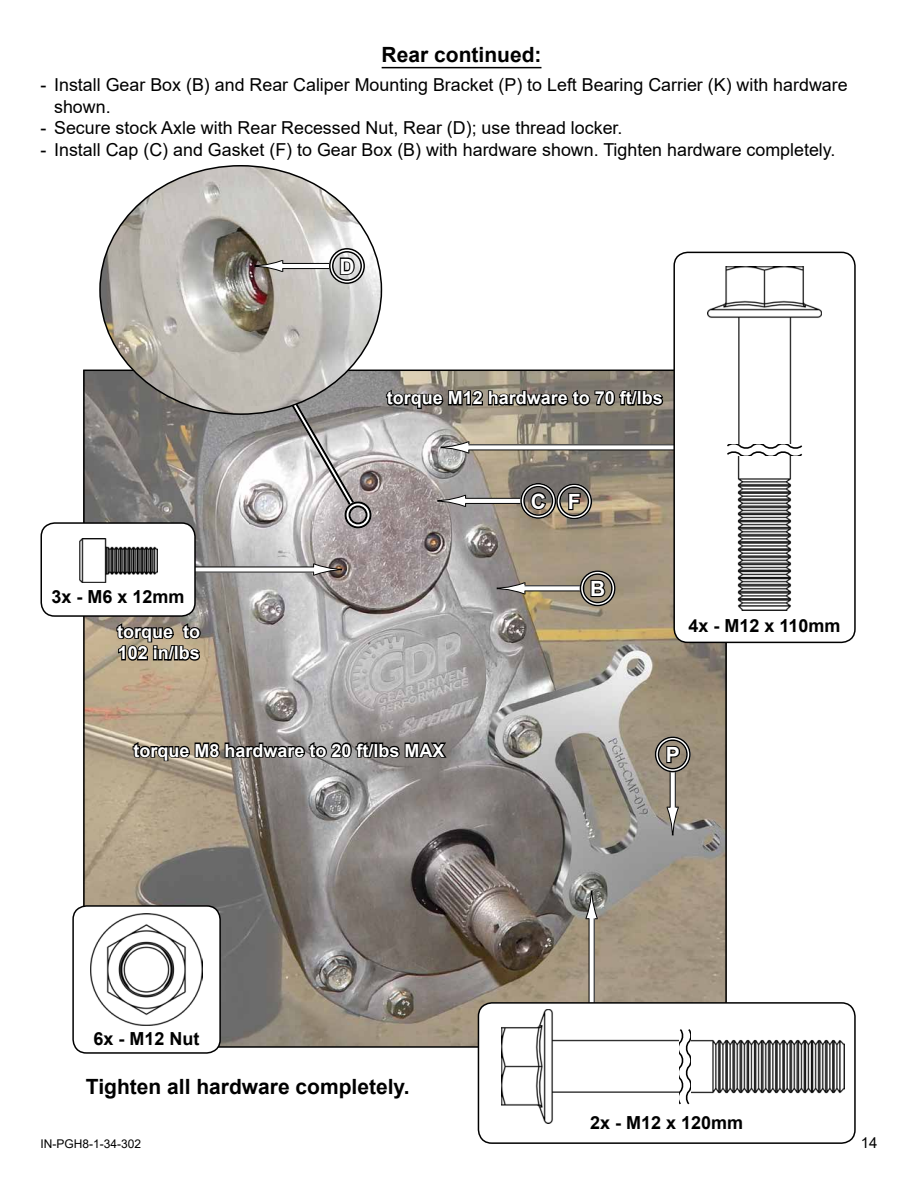
<style>
.page{position:relative;width:918px;height:1188px;background:#fff}
.page>*{position:absolute;margin:0;border:0;box-sizing:border-box;transform-origin:0 0}
.t1{font:700 21px "Arial";color:#000}
.t2{font:700 21px "Arial";color:#fff}
.t3{font:700 18px/21.6px "Arial";color:#fff}
.t4{font:700 18px "Arial";color:#000}
.t5{font:17.85px/21.5px "Arial";color:#000}
.t6{font:15px "Arial";color:#000}
.t7{font:12px "Arial";color:#000}
</style>
<div class="page">
<img style="left:86px;top:373px;width:638px;height:672px">
<hr style="left:382px;top:67px;width:159px;height:1px;background:#000">
<div style="left:465px;top:498px;width:59px;height:5px;background:#fff"></div>
<div style="left:465px;top:498px;width:60px;height:6px;border:1px solid #000"></div>
<svg style="left:437px;top:494px;width:29px;height:13px"></svg>
<div style="left:520px;top:483px;width:36px;height:36px;border:4px solid #fff;border-radius:50%"></div>
<div style="left:520px;top:483px;width:36px;height:36px;border:1px solid #000;border-radius:50%"></div>
<div style="left:523px;top:486px;width:30px;height:30px;border:1px solid #000;border-radius:50%"></div>
<svg style="left:529px;top:491px;width:19px;height:20px"></svg>
<div style="left:670px;top:769px;width:5px;height:39px;background:#fff"></div>
<div style="left:670px;top:769px;width:6px;height:39px;border:1px solid #000"></div>
<svg style="left:666px;top:806px;width:13px;height:30px"></svg>
<div style="left:655px;top:736px;width:36px;height:36px;border:4px solid #fff;border-radius:50%"></div>
<div style="left:655px;top:736px;width:36px;height:36px;border:1px solid #000;border-radius:50%"></div>
<div style="left:658px;top:739px;width:30px;height:30px;border:1px solid #000;border-radius:50%"></div>
<svg style="left:665px;top:744px;width:17px;height:20px"></svg>
<div style="left:132px;top:567px;width:182px;height:5px;background:#fff"></div>
<svg style="left:313px;top:563px;width:29px;height:13px"></svg>
<div style="left:468px;top:445px;width:322px;height:5px;background:#fff"></div>
<svg style="left:440px;top:441px;width:30px;height:13px"></svg>
<div style="left:525px;top:586px;width:59px;height:5px;background:#fff"></div>
<svg style="left:496px;top:582px;width:30px;height:13px"></svg>
<div style="left:580px;top:570px;width:36px;height:36px;border:4px solid #fff;border-radius:50%"></div>
<div style="left:580px;top:570px;width:36px;height:36px;border:1px solid #000;border-radius:50%"></div>
<div style="left:583px;top:573px;width:30px;height:30px;border:1px solid #000;border-radius:50%"></div>
<svg style="left:589px;top:578px;width:18px;height:20px"></svg>
<svg style="left:183px;top:414px;width:179px;height:101px;background:#b4afac"></svg>
<svg style="left:187px;top:414px;width:168px;height:97px"></svg>
<div style="left:345px;top:501px;width:27px;height:27px;border:6px solid #fff;border-radius:50%"></div>
<div style="left:345px;top:501px;width:27px;height:27px;border:2px solid #000;border-radius:50%"></div>
<div style="left:349px;top:505px;width:19px;height:19px;border:2px solid #000;border-radius:50%"></div>
<img style="left:100px;top:166px;width:281px;height:248px">
<div style="left:282px;top:263px;width:49px;height:6px;background:#fff"></div>
<div style="left:282px;top:263px;width:50px;height:6px;border:1px solid #000"></div>
<svg style="left:254px;top:259px;width:29px;height:14px"></svg>
<div style="left:329px;top:248px;width:36px;height:36px;border:4px solid #fff;border-radius:50%"></div>
<div style="left:329px;top:248px;width:36px;height:36px;border:1px solid #000;border-radius:50%"></div>
<div style="left:332px;top:251px;width:30px;height:30px;border:1px solid #000;border-radius:50%"></div>
<svg style="left:339px;top:256px;width:17px;height:20px"></svg>
<div style="left:41px;top:523px;width:154px;height:93px;background:#fff;border-radius:14px"></div>
<div style="left:41px;top:522px;width:155px;height:95px;border:2px solid #000;border-radius:14px"></div>
<img style="left:79px;top:539px;width:78px;height:43px">
<div style="left:556px;top:483px;width:36px;height:36px;border:4px solid #fff;border-radius:50%"></div>
<div style="left:556px;top:483px;width:36px;height:36px;border:1px solid #000;border-radius:50%"></div>
<div style="left:559px;top:486px;width:30px;height:30px;border:1px solid #000;border-radius:50%"></div>
<svg style="left:567px;top:492px;width:15px;height:19px"></svg>
<div style="left:73px;top:906px;width:147px;height:147px;background:#fff;border-radius:14px"></div>
<div style="left:72px;top:905px;width:149px;height:149px;border:2px solid #000;border-radius:14px"></div>
<img style="left:91px;top:913px;width:112px;height:112px">
<div style="left:674px;top:252px;width:181px;height:390px;background:#fff;border-radius:14px"></div>
<div style="left:673px;top:252px;width:183px;height:391px;border:2px solid #000;border-radius:14px"></div>
<svg style="left:727px;top:444px;width:76px;height:13px"></svg>
<img style="left:737px;top:457px;width:55px;height:153px">
<img style="left:708px;top:267px;width:114px;height:177px">
<div style="left:589px;top:918px;width:5px;height:135px;background:#fff"></div>
<svg style="left:585px;top:891px;width:13px;height:28px"></svg>
<div style="left:478px;top:1003px;width:377px;height:140px;background:#fff;border-radius:14px"></div>
<div style="left:478px;top:1002px;width:378px;height:142px;border:2px solid #000;border-radius:14px"></div>
<svg style="left:678px;top:1029px;width:13px;height:76px"></svg>
<img style="left:691px;top:1039px;width:154px;height:55px">
<img style="left:501px;top:1010px;width:177px;height:114px">
<svg style="left:131px;top:728px;width:318px;height:34px;background:#706a64"></svg>
<svg style="left:115px;top:621px;width:87px;height:41px;background:#5f5749"></svg>
<svg style="left:385px;top:376px;width:280px;height:34px;background:#686359"></svg>
<p class="t1" style="left:382px;top:39px;width:161px">Rear continued:</p>
<p class="t5" style="left:54px;top:74px;width:795px;text-indent:-13px">- Install Gear Box (B) and Rear Caliper Mounting Bracket (P) to Left Bearing Carrier (K) with hardware shown.</p>
<p class="t5" style="left:41px;top:117px;width:583px">- Secure stock Axle with Rear Recessed Nut, Rear (D); use thread locker.</p>
<p class="t5" style="left:41px;top:139px;width:796px">- Install Cap (C) and Gasket (F) to Gear Box (B) with hardware shown. Tighten hardware completely.</p>
<p class="t2" style="left:339px;top:251px;width:17px">D</p>
<p class="t3" style="left:387px;top:387px;width:278px">torque M12 hardware to 70 ft/lbs</p>
<p class="t4" style="left:52px;top:584px;width:135px">3x - M6 x 12mm</p>
<p class="t3" style="left:117px;top:621px;width:84px">torque to<br>102 in/lbs</p>
<p class="t3" style="left:133px;top:740px;width:313px">torque M8 hardware to 20 ft/lbs MAX</p>
<p class="t2" style="left:531px;top:486px;width:17px">C</p>
<p class="t2" style="left:568px;top:487px;width:14px">F</p>
<p class="t2" style="left:590px;top:574px;width:17px">B</p>
<p class="t4" style="left:689px;top:613px;width:154px">4x - M12 x 110mm</p>
<p class="t2" style="left:666px;top:740px;width:16px">P</p>
<p class="t4" style="left:94px;top:1026px;width:108px">6x - M12 Nut</p>
<p class="t1" style="left:86px;top:1072px;width:325px">Tighten all hardware completely.</p>
<p class="t4" style="left:590px;top:1110px;width:155px">2x - M12 x 120mm</p>
<p class="t7" style="left:40px;top:1135px;width:102px">IN-PGH8-1-34-302</p>
<p class="t6" style="left:861px;top:1132px;width:18px">14</p>
</div>
